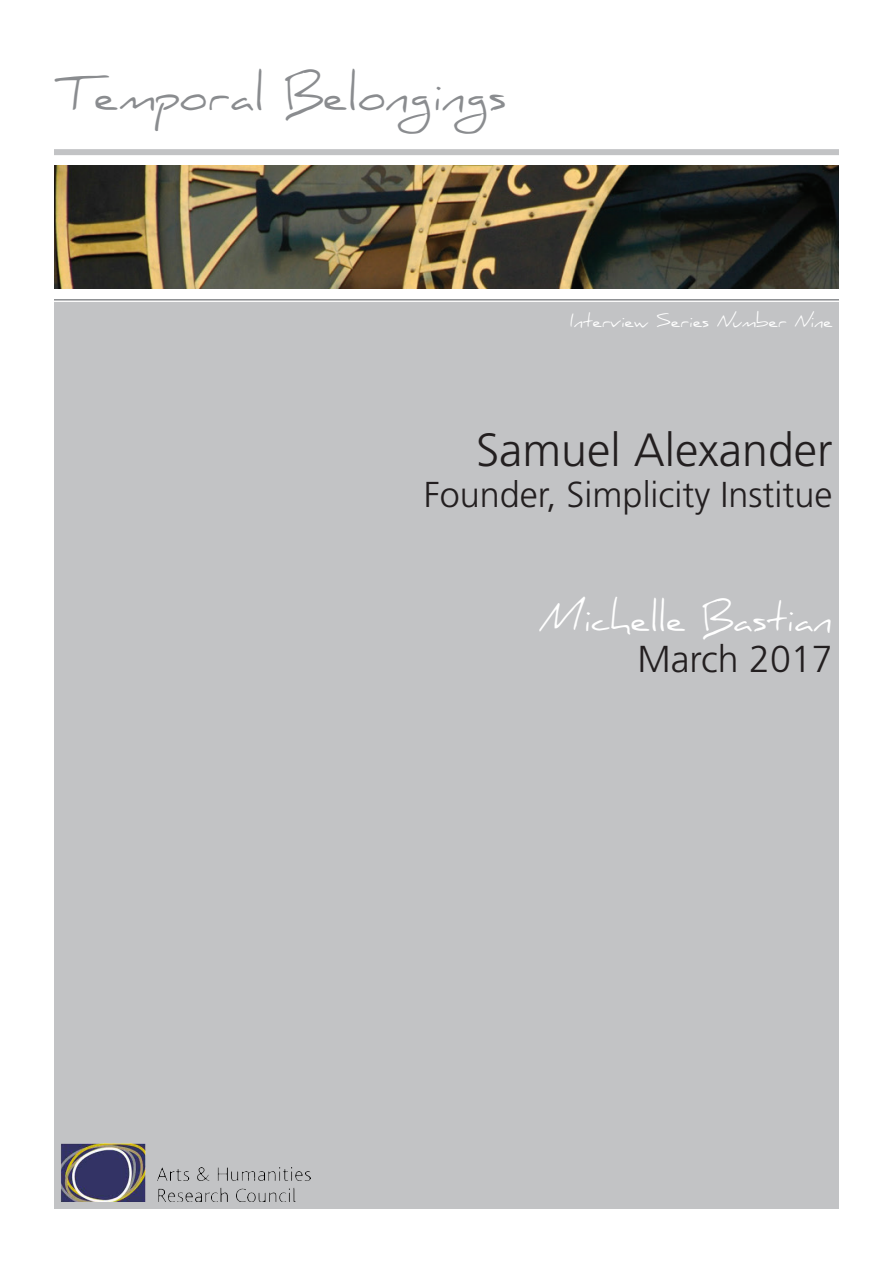
<style>
.page{position:relative;width:893px;height:1263px;background:#fff}
.page>*{position:absolute;margin:0;border:0;box-sizing:border-box;transform-origin:0 0}
.t1{font:46.5px "Daniel";color:#8a8c8f}
.t2{font:300 46.5px "Frutiger";color:#231f20}
.t3{font:37.5px "Daniel";color:#fff}
.t4{font:300 37.5px "Frutiger";color:#231f20}
.t5{font:300 36px "Frutiger";color:#231f20}
.t6{font:18px "Daniel";color:#fff}
</style>
<div class="page">
<div style="left:54px;top:302px;width:785px;height:907px;background:#c2c3c5"></div>
<img style="left:60px;top:1143px;width:251px;height:58px">
<img style="left:54px;top:166px;width:785px;height:122px">
<div style="left:54px;top:149px;width:785px;height:6px;background:#c2c3c5"></div>
<hr style="left:54px;top:299px;width:785px;height:2px;background:#8a8c8f">
<p class="t1" style="left:54px;top:67px;width:454px">Temporal Belongings</p>
<p class="t6" style="left:570px;top:310px;width:264px">Interview Series Number Nine</p>
<p class="t2" style="left:476px;top:424px;width:358px">Samuel Alexander</p>
<p class="t5" style="left:424px;top:474px;width:410px">Founder, Simplicity Institue</p>
<p class="t3" style="left:539px;top:596px;width:295px">Michelle Bastian</p>
<p class="t4" style="left:637px;top:638px;width:197px">March 2017</p>
</div>
